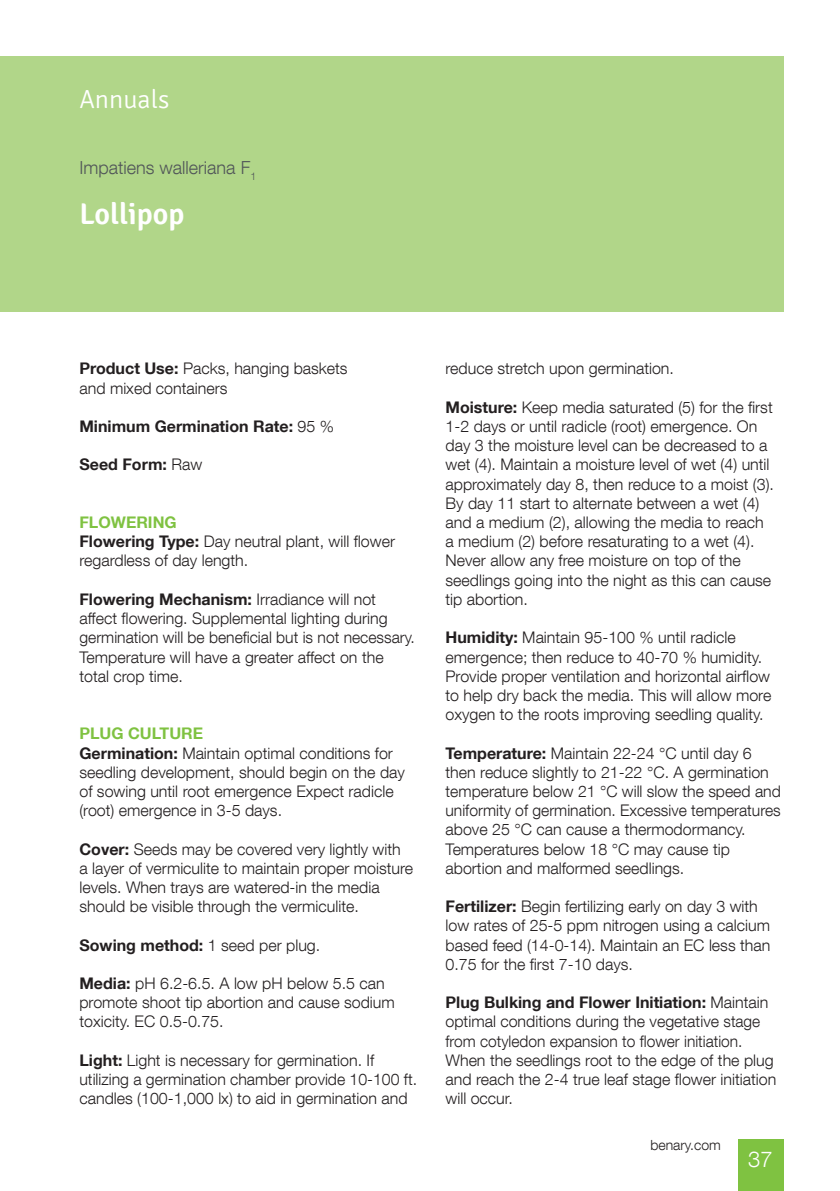
<style>
.page{position:relative;width:840px;height:1191px;background:#fff}
.page>*{position:absolute;margin:0;border:0;box-sizing:border-box;transform-origin:0 0}
.t1{font:600 30px "Signika";color:#fff}
.t2{font:300 26px "Signika";color:#fff}
.t3{font:300 22px "Helvetica Neue LT Com";color:#fff}
.t4{font:300 18px "Helvetica Neue LT Com";color:#515659}
.t5{font:300 16px/19.2px "Helvetica Neue LT Com";color:#231f20}
.t6{font:700 16px "Helvetica Neue LT Com";color:#231f20}
.t7{font:300 14px "Helvetica Neue LT Com";color:#231f20}
.s1{font-weight:700}
.s2{font-weight:300}
.s3{font-weight:700;color:#7fc241}
</style>
<div class="page">
<div style="left:737px;top:1140px;width:45px;height:51px;background:#7fc241"></div>
<div style="left:0;top:57px;width:782px;height:255px;background:#b1d689"></div>
<h2 class="t2" style="left:79px;top:84px;width:91px">Annuals</h2>
<p class="t4" style="left:79px;top:157px;width:178px">Impatiens walleriana F<sub>1</sub></p>
<h1 class="t1" style="left:79px;top:202px;width:106px">Lollipop</h1>
<p class="t5" style="left:79px;top:359px;width:269px"><span class="s1">Product Use:</span> Packs, hanging baskets and mixed containers</p>
<p class="t6" style="left:79px;top:416px;width:256px">Minimum Germination Rate: <span class="s2">95 %</span></p>
<p class="t6" style="left:79px;top:454px;width:124px">Seed Form: <span class="s2">Raw</span></p>
<p class="t5" style="left:79px;top:512px;width:317px"><span class="s3">FLOWERING<br></span><span class="s1">Flowering Type:</span> Day neutral plant, will flower regardless of day length.</p>
<p class="t5" style="left:79px;top:589px;width:337px"><span class="s1">Flowering Mechanism:</span> Irradiance will not affect flowering. Supplemental lighting during germination will be beneficial but is not necessary.<br>Temperature will have a greater affect on the total crop time.</p>
<p class="t5" style="left:79px;top:723px;width:327px"><span class="s3">PLUG CULTURE<br></span><span class="s1">Germination:</span> Maintain optimal conditions for seedling development, should begin on the day of sowing until root emergence Expect radicle (root) emergence in 3-5 days.</p>
<p class="t5" style="left:79px;top:839px;width:335px"><span class="s1">Cover:</span> Seeds may be covered very lightly with<br>a layer of vermiculite to maintain proper moisture levels. When trays are watered-in the media should be visible through the vermiculite.</p>
<p class="t6" style="left:79px;top:934px;width:242px">Sowing method: <span class="s2">1 seed per plug.</span></p>
<p class="t5" style="left:79px;top:973px;width:317px"><span class="s1">Media:</span> pH 6.2-6.5. A low pH below 5.5 can promote shoot tip abortion and cause sodium toxicity. EC 0.5-0.75.</p>
<p class="t5" style="left:79px;top:1050px;width:339px"><span class="s1">Light:</span> Light is necessary for germination. If utilizing a germination chamber provide 10-100 ft. candles (100-1,000 lx) to aid in germination and</p>
<p class="t5" style="left:445px;top:359px;width:230px">reduce stretch upon germination.</p>
<p class="t5" style="left:445px;top:397px;width:330px"><span class="s1">Moisture:</span> Keep media saturated (5) for the first 1-2 days or until radicle (root) emergence. On day 3 the moisture level can be decreased to a wet (4). Maintain a moisture level of wet (4) until approximately day 8, then reduce to a moist (3).<br>By day 11 start to alternate between a wet (4) and a medium (2), allowing the media to reach a medium (2) before resaturating to a wet (4).<br>Never allow any free moisture on top of the seedlings going into the night as this can cause tip abortion.</p>
<p class="t5" style="left:445px;top:627px;width:327px"><span class="s1">Humidity:</span> Maintain 95-100 % until radicle emergence; then reduce to 40-70 % humidity.<br>Provide proper ventilation and horizontal airflow to help dry back the media. This will allow more oxygen to the roots improving seedling quality.</p>
<p class="t5" style="left:445px;top:743px;width:336px"><span class="s1">Temperature:</span> Maintain 22-24 °C until day 6 then reduce slightly to 21-22 °C. A germination temperature below 21 °C will slow the speed and uniformity of germination. Excessive temperatures above 25 °C can cause a thermodormancy.<br>Temperatures below 18 °C may cause tip abortion and malformed seedlings.</p>
<p class="t5" style="left:445px;top:896px;width:326px"><span class="s1">Fertilizer:</span> Begin fertilizing early on day 3 with low rates of 25-5 ppm nitrogen using a calcium based feed (14-0-14). Maintain an EC less than 0.75 for the first 7-10 days.</p>
<p class="t5" style="left:445px;top:992px;width:332px"><span class="s1">Plug Bulking and Flower Initiation:</span> Maintain optimal conditions during the vegetative stage from cotyledon expansion to flower initiation.<br>When the seedlings root to the edge of the plug and reach the 2-4 true leaf stage flower initiation will occur.</p>
<p class="t7" style="left:650px;top:1139px;width:72px">benary.com</p>
<h3 class="t3" style="left:747px;top:1146px;width:26px">37</h3>
</div>
